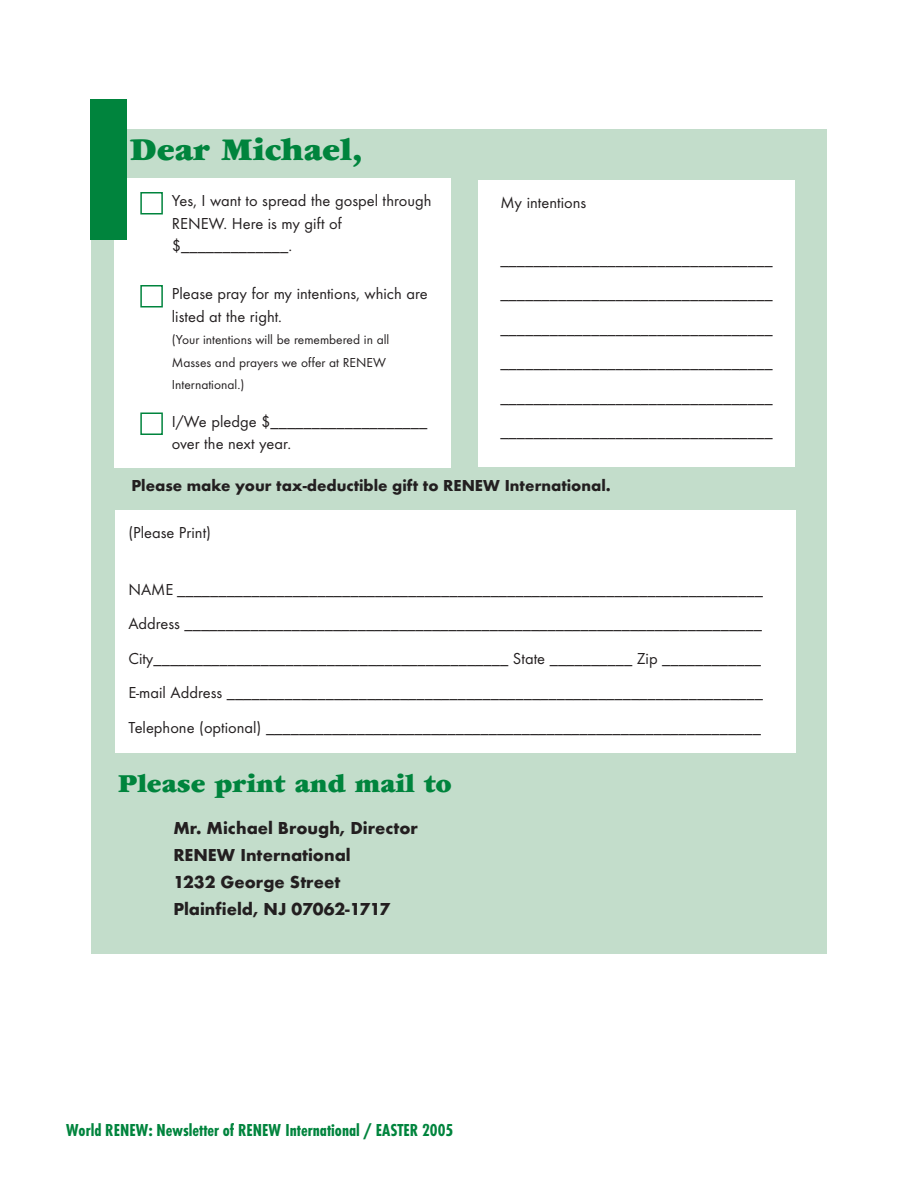
<style>
.page{position:relative;width:918px;height:1188px;background:#fff}
.page>*{position:absolute;margin:0;border:0;box-sizing:border-box;transform-origin:0 0}
.t1{font:900 33px "Garamond";color:#00843d}
.t2{font:900 27px "Garamond";color:#00843d}
.t3{font:700 18px/27px "Futura T";color:#231f20}
.t4{font:700 condensed 18px "Futura T";color:#00843d}
.t5{font:16.5px/34.5px "Futura T";color:#231f20}
.t6{font:700 16.5px "Futura T";color:#231f20}
.t7{font:13.5px/22.5px "Futura T";color:#231f20}
</style>
<div class="page">
<div style="left:91px;top:129px;width:736px;height:825px;background:#c3ddcb"></div>
<div style="left:115px;top:178px;width:336px;height:290px;background:#fff"></div>
<div style="left:91px;top:99px;width:36px;height:141px;background:#00843d"></div>
<div style="left:140px;top:192px;width:23px;height:22px;border:2px solid #00843d"></div>
<div style="left:115px;top:510px;width:681px;height:243px;background:#fff"></div>
<div style="left:478px;top:180px;width:316px;height:286px;background:#fff"></div>
<div style="left:140px;top:285px;width:23px;height:23px;border:2px solid #00843d"></div>
<div style="left:140px;top:413px;width:23px;height:22px;border:2px solid #00843d"></div>
<h1 class="t1" style="left:130px;top:138px;width:234px">Dear Michael,</h1>
<p class="t5" style="left:172px;top:191px;width:261px;line-height:22.5px">Yes, I want to spread the gospel through<br>RENEW. Here is my gift of $_____________.</p>
<p class="t5" style="left:172px;top:284px;width:257px;line-height:22.5px">Please pray for my intentions, which are listed at the right.</p>
<p class="t7" style="left:172px;top:329px;width:219px">(Your intentions will be remembered in all<br>Masses and prayers we offer at RENEW<br>International.)</p>
<p class="t5" style="left:172px;top:411px;width:257px;line-height:22.5px">I/We pledge $___________________ over the next year.</p>
<p class="t5" style="left:500px;top:186px;width:87px">My intentions</p>
<p class="t5" style="left:500px;top:243px;width:274px;text-align:justify">_________________________________ _________________________________ _________________________________ _________________________________ _________________________________ _________________________________</p>
<p class="t6" style="left:131px;top:479px;width:481px">Please make your tax-deductible gift to RENEW International.</p>
<p class="t5" style="left:128px;top:516px;width:84px">(Please Print)</p>
<p class="t5" style="left:128px;top:573px;width:636px;text-align:justify">NAME _______________________________________________________________________ Address ______________________________________________________________________ City___________________________________________ State __________ Zip ____________ E-mail Address _________________________________________________________________ Telephone (optional) ____________________________________________________________</p>
<h2 class="t2" style="left:118px;top:774px;width:336px">Please print and mail to</h2>
<p class="t3" style="left:173px;top:816px;width:246px">Mr. Michael Brough, Director<br>RENEW International<br>1232 George Street<br>Plainfield, NJ 07062-1717</p>
<p class="t4" style="left:66px;top:1122px;width:389px">World RENEW: Newsletter of RENEW International / EASTER 2005</p>
</div>
